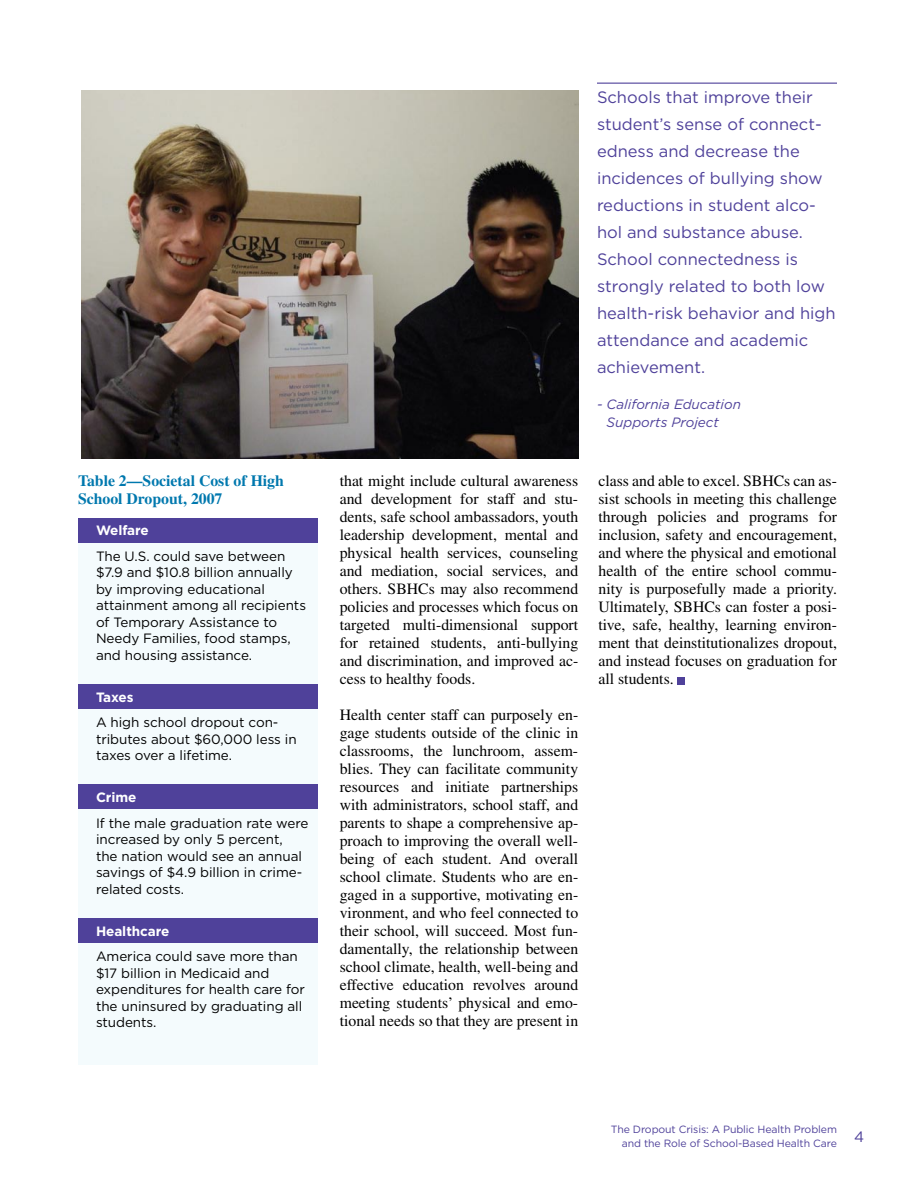
<style>
.page{position:relative;width:918px;height:1188px;background:#fff}
.page>*{position:absolute;margin:0;border:0;box-sizing:border-box;transform-origin:0 0}
.t1{font:16.5px/27px "Gotham";color:#4f419a}
.t2{font:15.75px/18px "Times";color:#000;text-align:justify}
.t3{font:700 15.75px/18px "Times";color:#0078ae}
.t4{font:13.5px/16.5px "Gotham";letter-spacing:-.005em;color:#000}
.t5{font:italic 13.5px/18px "Gotham";color:#4f419a}
.t6{font:700 13.5px "Gotham";letter-spacing:-.005em;color:#fff}
.t7{font:10.5px/13.2px "Gotham";letter-spacing:-.01em;color:#4f419a}
</style>
<div class="page">
<img style="left:81px;top:90px;width:498px;height:369px">
<div style="left:677px;top:677px;width:7px;height:8px;background:#4f419a"></div>
<div style="left:78px;top:530px;width:240px;height:535px;background:#f4fbfd"></div>
<div style="left:78px;top:518px;width:240px;height:25px;background:#4f419a"></div>
<div style="left:78px;top:684px;width:240px;height:25px;background:#4f419a"></div>
<div style="left:78px;top:784px;width:240px;height:25px;background:#4f419a"></div>
<div style="left:78px;top:918px;width:240px;height:24px;background:#4f419a"></div>
<hr style="left:597px;top:83px;width:240px;height:1px;background:#4f419a">
<p class="t3" style="left:78px;top:472px;width:207px">Table 2—Societal Cost of High<br>School Dropout, 2007</p>
<p class="t6" style="left:96px;top:521px;width:54px">Welfare</p>
<p class="t4" style="left:96px;top:547px;width:212px">The U.S. could save between $7.9 and $10.8 billion annually by improving educational attainment among all recipients of Temporary Assistance to<br>Needy Families, food stamps, and housing assistance.</p>
<p class="t6" style="left:96px;top:688px;width:39px">Taxes</p>
<p class="t4" style="left:96px;top:714px;width:202px">A high school dropout con&shy;tributes about $60,000 less in taxes over a lifetime.</p>
<p class="t6" style="left:96px;top:788px;width:42px">Crime</p>
<p class="t4" style="left:96px;top:814px;width:214px">If the male graduation rate were increased by only 5 percent,<br>the nation would see an annual savings of $4.9 billion in crime&shy;related costs.</p>
<p class="t6" style="left:96px;top:922px;width:75px">Healthcare</p>
<p class="t4" style="left:96px;top:948px;width:211px">America could save more than $17 billion in Medicaid and expenditures for health care for the uninsured by graduating all students.</p>
<p class="t2" style="left:340px;top:472px;width:240px">that might include cultural awareness and development for staff and stu&shy;dents, safe school ambassadors, youth leadership development, mental and physical health services, counseling and mediation, social services, and others. SBHCs may also recommend policies and processes which focus on targeted multi-dimensional support for retained students, anti-bullying and discrimination, and improved ac&shy;cess to healthy foods.</p>
<p class="t2" style="left:340px;top:706px;width:240px">Health center staff can purposely en&shy;gage students outside of the clinic in classrooms, the lunchroom, assem&shy;blies. They can facilitate community resources and initiate partnerships with administrators, school staff, and parents to shape a comprehensive ap&shy;proach to improving the overall well&shy;being of each student. And overall school climate. Students who are en&shy;gaged in a supportive, motivating en&shy;vironment, and who feel connected to their school, will succeed. Most fun&shy;damentally, the relationship between school climate, health, well-being and effective education revolves around meeting students’ physical and emo&shy;tional needs so that they are present in</p>
<p class="t1" style="left:597px;top:84px;width:240px">Schools that improve their student’s sense of connect&shy;edness and decrease the incidences of bullying show reductions in student alco&shy;hol and substance abuse.<br>School connectedness is strongly related to both low health-risk behavior and high attendance and academic achievement.</p>
<p class="t5" style="left:607px;top:395px;width:136px;text-indent:-10px">- California Education<br>Supports Project</p>
<p class="t2" style="left:599px;top:472px;width:240px">class and able to excel. SBHCs can as&shy;sist schools in meeting this challenge through policies and programs for inclusion, safety and encouragement, and where the physical and emotional health of the entire school commu&shy;nity is purposefully made a priority.<br>Ultimately, SBHCs can foster a posi&shy;tive, safe, healthy, learning environ&shy;ment that deinstitutionalizes dropout, and instead focuses on graduation for all students.</p>
<p class="t7" style="left:622px;top:1123px;width:244px;text-indent:-11px">The Dropout Crisis: A Public Health Problem<br>and the Role of School-Based Health Care <sup>4</sup></p>
</div>
